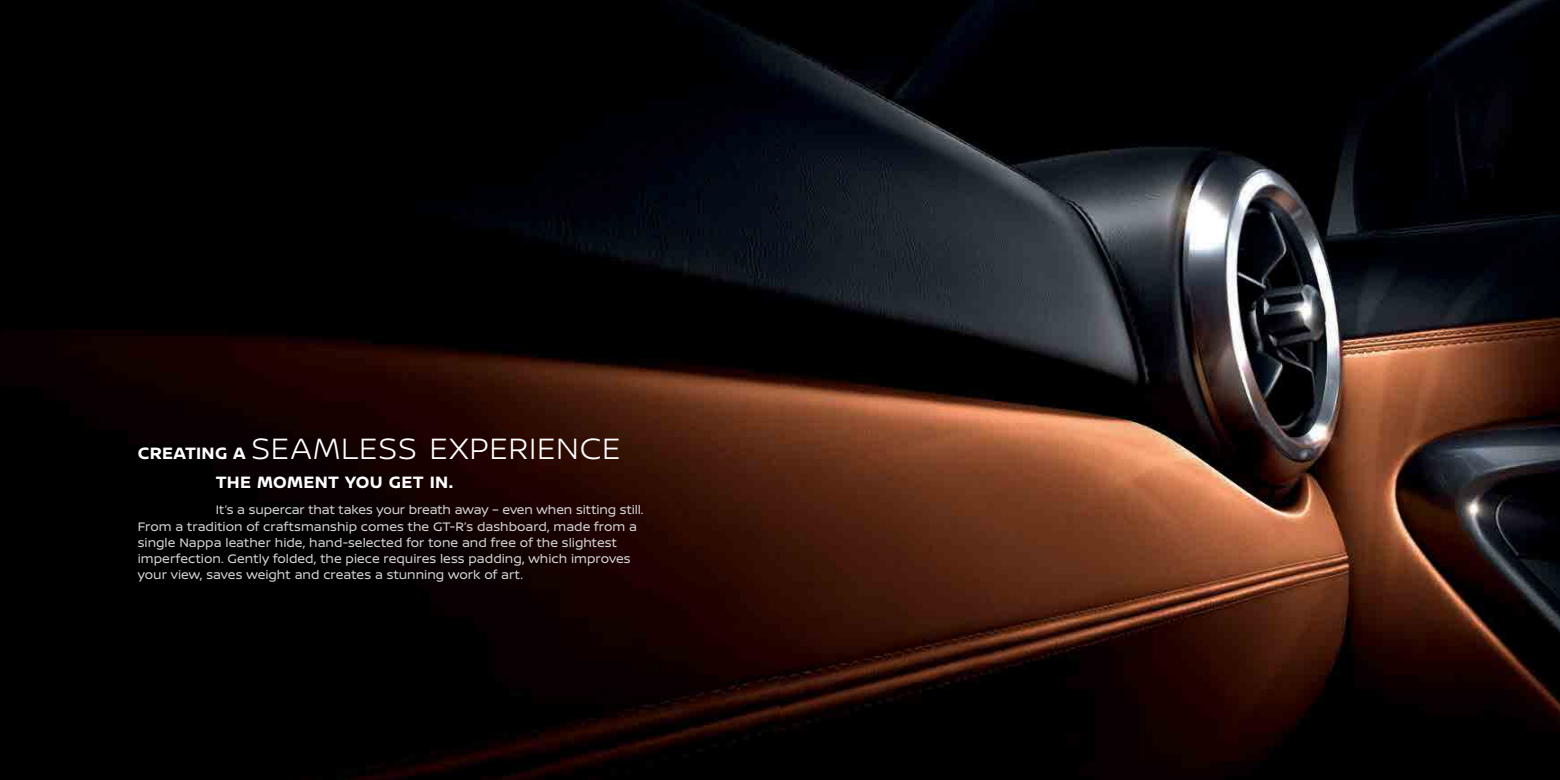
<style>
.page{position:relative;width:1560px;height:780px;background:#fff}
.page>*{position:absolute;margin:0;border:0;box-sizing:border-box;transform-origin:0 0}
.t1{font:300 31.25px "Nissan Brand";letter-spacing:.03em;color:#fff}
.t2{font:700 17.5px "Nissan Brand";letter-spacing:.015em;color:#fff}
.t3{font:13.12px/16.2px "Nissan Brand";color:#d0d2d3}
.s1{font-weight:700;font-size:17.5px}
</style>
<div class="page">
<img style="left:0;top:0;width:1559px;height:780px">
<h1 class="t1" style="left:138px;top:425px;width:484px"><span class="s1">CREATING A</span> SEAMLESS EXPERIENCE</h1>
<h2 class="t2" style="left:216px;top:469px;width:239px">THE MOMENT YOU GET IN.</h2>
<p class="t3" style="left:138px;top:501px;width:507px;text-indent:78px">It’s a supercar that takes your breath away – even when sitting still.<br>From a tradition of craftsmanship comes the GT-R’s dashboard, made from a single Nappa leather hide, hand-selected for tone and free of the slightest imperfection. Gently folded, the piece requires less padding, which improves your view, saves weight and creates a stunning work of art.</p>
</div>
